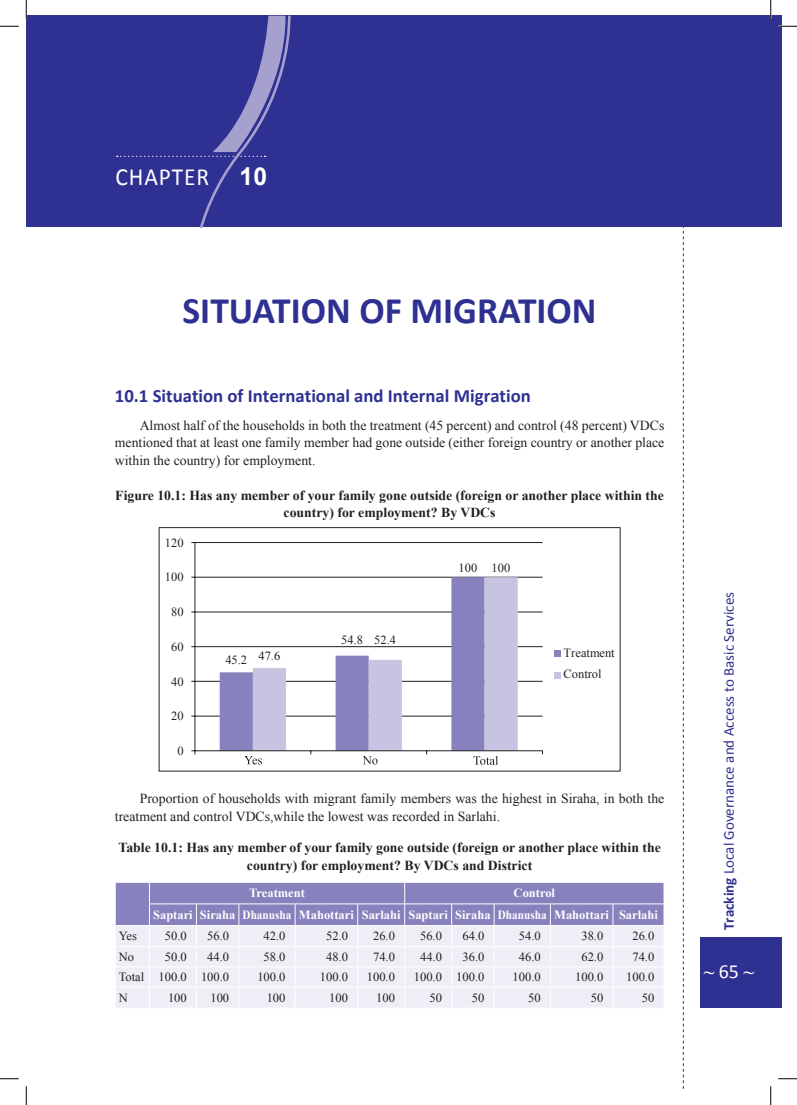
<style>
.page{position:relative;width:797px;height:1105px;background:#fff}
.page>*{position:absolute;margin:0;border:0;box-sizing:border-box;transform-origin:0 0}
.t1{font:700 37.5px "Calibri";color:#2e3092}
.t2{font:24.75px "Calibri";letter-spacing:.04em;color:#fff;scale:.95 1}
.t3{font:700 20px "Times New Roman";color:#fff}
.t4{font:700 18.75px "Calibri";color:#2e3092}
.t5{font:15px "Calibri";color:#2e3092}
.t6{font:13.75px/17.5px "Times New Roman";color:#231f20;text-align:justify}
.t7{font:700 13.75px/17.5px "Times New Roman";color:#231f20;text-align:center}
.t8{font:12.5px/21.2px "Times New Roman";color:#231f20}
.t9{font:700 12.5px/21.6px "Times New Roman";color:#fff}
.t10{font:12.38px "Times New Roman";color:#231f20}
.s1{font-family:"Arial";font-weight:700}
.s2{font-weight:700}
.s3{font-family:"Calibri";font-weight:400}
</style>
<div class="page">
<div style="left:699px;top:937px;width:82px;height:71px;background:#2e3092"></div>
<svg style="left:683px;top:227px;width:1px;height:862px"></svg>
<div style="left:26px;top:16px;width:755px;height:211px;background:#2e3092"></div>
<svg style="left:117px;top:16px;width:174px;height:211px"></svg>
<hr style="left:195px;top:542px;width:347px;height:1px;background:#231f20">
<hr style="left:195px;top:577px;width:347px;height:1px;background:#231f20">
<hr style="left:195px;top:612px;width:347px;height:1px;background:#231f20">
<hr style="left:195px;top:646px;width:347px;height:1px;background:#231f20">
<hr style="left:195px;top:681px;width:347px;height:1px;background:#231f20">
<hr style="left:195px;top:716px;width:347px;height:1px;background:#231f20">
<svg style="left:220px;top:577px;width:33px;height:173px"></svg>
<svg style="left:253px;top:577px;width:265px;height:173px"></svg>
<hr style="left:195px;top:542px;width:1px;height:209px;background:#231f20">
<hr style="left:195px;top:750px;width:347px;height:1px;background:#231f20">
<svg style="left:191px;top:750px;width:5px;height:4px"></svg>
<div style="left:554px;top:651px;width:7px;height:6px;background:#8781bd"></div>
<div style="left:554px;top:672px;width:7px;height:6px;background:#c6c4e1"></div>
<div style="left:159px;top:527px;width:461px;height:244px;border:1px solid #231f20"></div>
<svg style="left:473px;top:756px;width:25px;height:9px"></svg>
<svg style="left:362px;top:756px;width:15px;height:8px"></svg>
<svg style="left:244px;top:756px;width:18px;height:8px"></svg>
<svg style="left:115px;top:882px;width:549px;height:126px;background:#cecbe4"></svg>
<hr style="left:613px;top:925px;width:51px;height:1px;background:#fff">
<svg style="left:0;top:25px;width:19px;height:2px"></svg>
<svg style="left:778px;top:25px;width:19px;height:2px"></svg>
<svg style="left:0;top:1078px;width:19px;height:1px"></svg>
<svg style="left:778px;top:1078px;width:19px;height:1px"></svg>
<svg style="left:25px;top:0;width:2px;height:19px"></svg>
<svg style="left:25px;top:1086px;width:2px;height:19px"></svg>
<svg style="left:770px;top:0;width:1px;height:19px"></svg>
<svg style="left:770px;top:1086px;width:1px;height:19px"></svg>
<h2 class="t2" style="left:115px;top:161px;width:161px">CHAPTER <span class="s1">10</span></h2>
<h1 class="t1" style="left:182px;top:287px;width:415px">SITUATION OF MIGRATION</h1>
<h3 class="t4" style="left:115px;top:383px;width:417px">10.1 Situation of International and Internal Migration</h3>
<p class="t6" style="left:115px;top:416px;width:551px;text-indent:25px">Almost half of the households in both the treatment (45 percent) and control (48 percent) VDCs mentioned that at least one family member had gone outside (either foreign country or another place within the country) for employment.</p>
<p class="t7" style="left:115px;top:486px;width:550px">Figure 10.1: Has any member of your family gone outside (foreign or another place within the country) for employment? By VDCs</p>
<p class="t8" style="left:165px;top:532px;width:20px">120</p>
<p class="t8" style="left:165px;top:566px;width:20px">100</p>
<p class="t10" style="left:171px;top:604px;width:14px">80</p>
<p class="t8" style="left:171px;top:636px;width:14px">60</p>
<p class="t8" style="left:171px;top:671px;width:14px">40</p>
<p class="t8" style="left:171px;top:705px;width:14px">20</p>
<p class="t10" style="left:177px;top:742px;width:8px">0</p>
<p class="t8" style="left:225px;top:649px;width:23px">45.2</p>
<p class="t8" style="left:258px;top:645px;width:23px">47.6</p>
<p class="t8" style="left:341px;top:629px;width:23px">54.8</p>
<p class="t10" style="left:374px;top:632px;width:23px">52.4</p>
<p class="t8" style="left:458px;top:556px;width:20px">100</p>
<p class="t8" style="left:491px;top:556px;width:20px">100</p>
<p class="t8" style="left:563px;top:642px;width:53px">Treatment<br>Control</p>
<p class="t6" style="left:115px;top:790px;width:551px;text-indent:25px">Proportion of households with migrant family members was the highest in Siraha, in both the treatment and control VDCs,while the lowest was recorded in Sarlahi.</p>
<p class="t7" style="left:118px;top:839px;width:544px">Table 10.1: Has any member of your family gone outside (foreign or another place within the country) for employment? By VDCs and District</p>
<p class="t9" style="left:249px;top:882px;width:57px">Treatment</p>
<p class="t9" style="left:153px;top:882px;width:506px;text-indent:360px">Control<br>Saptari Siraha Dhanusha Mahottari Sarlahi Saptari Siraha Dhanusha Mahottari Sarlahi</p>
<p class="t8" style="left:119px;top:925px;width:20px">Yes</p>
<p class="t8" style="left:165px;top:925px;width:23px">50.0</p>
<p class="t8" style="left:207px;top:925px;width:23px">56.0</p>
<p class="t8" style="left:263px;top:925px;width:23px">42.0</p>
<p class="t8" style="left:326px;top:925px;width:23px">52.0</p>
<p class="t8" style="left:373px;top:925px;width:23px">26.0</p>
<p class="t8" style="left:420px;top:925px;width:23px">56.0</p>
<p class="t8" style="left:462px;top:925px;width:23px">64.0</p>
<p class="t8" style="left:519px;top:925px;width:23px">54.0</p>
<p class="t8" style="left:581px;top:925px;width:23px">38.0</p>
<p class="t8" style="left:632px;top:925px;width:23px">26.0</p>
<p class="t8" style="left:119px;top:946px;width:17px">No</p>
<p class="t8" style="left:165px;top:946px;width:23px">50.0</p>
<p class="t8" style="left:207px;top:946px;width:23px">44.0</p>
<p class="t8" style="left:263px;top:946px;width:23px">58.0</p>
<p class="t8" style="left:326px;top:946px;width:23px">48.0</p>
<p class="t8" style="left:373px;top:946px;width:23px">74.0</p>
<p class="t8" style="left:420px;top:946px;width:23px">44.0</p>
<p class="t8" style="left:462px;top:946px;width:23px">36.0</p>
<p class="t8" style="left:519px;top:946px;width:23px">46.0</p>
<p class="t8" style="left:581px;top:946px;width:23px">62.0</p>
<p class="t8" style="left:632px;top:946px;width:23px">74.0</p>
<p class="t8" style="left:119px;top:966px;width:112px">Total 100.0 100.0</p>
<p class="t8" style="left:257px;top:966px;width:30px">100.0</p>
<p class="t8" style="left:320px;top:966px;width:30px">100.0</p>
<p class="t8" style="left:367px;top:966px;width:30px">100.0</p>
<p class="t8" style="left:414px;top:966px;width:72px">100.0 100.0</p>
<p class="t8" style="left:512px;top:966px;width:30px">100.0</p>
<p class="t8" style="left:575px;top:966px;width:30px">100.0</p>
<p class="t8" style="left:626px;top:966px;width:30px">100.0</p>
<p class="t8" style="left:119px;top:987px;width:11px">N</p>
<p class="t8" style="left:168px;top:987px;width:20px">100</p>
<p class="t8" style="left:210px;top:987px;width:20px">100</p>
<p class="t8" style="left:267px;top:987px;width:20px">100</p>
<p class="t8" style="left:329px;top:987px;width:20px">100</p>
<p class="t8" style="left:376px;top:987px;width:20px">100</p>
<p class="t8" style="left:429px;top:987px;width:14px">50</p>
<p class="t8" style="left:472px;top:987px;width:14px">50</p>
<p class="t8" style="left:528px;top:987px;width:14px">50</p>
<p class="t8" style="left:591px;top:987px;width:14px">50</p>
<p class="t8" style="left:642px;top:987px;width:14px">50</p>
<p class="t5" style="left:719px;top:930px;width:339px;rotate:-90deg"><span class="s2">Tracking</span> Local Governance and Access to Basic Services</p>
<h3 class="t3" style="left:703px;top:957px;width:52px">~ <span class="s3">65</span> ~</h3>
</div>
